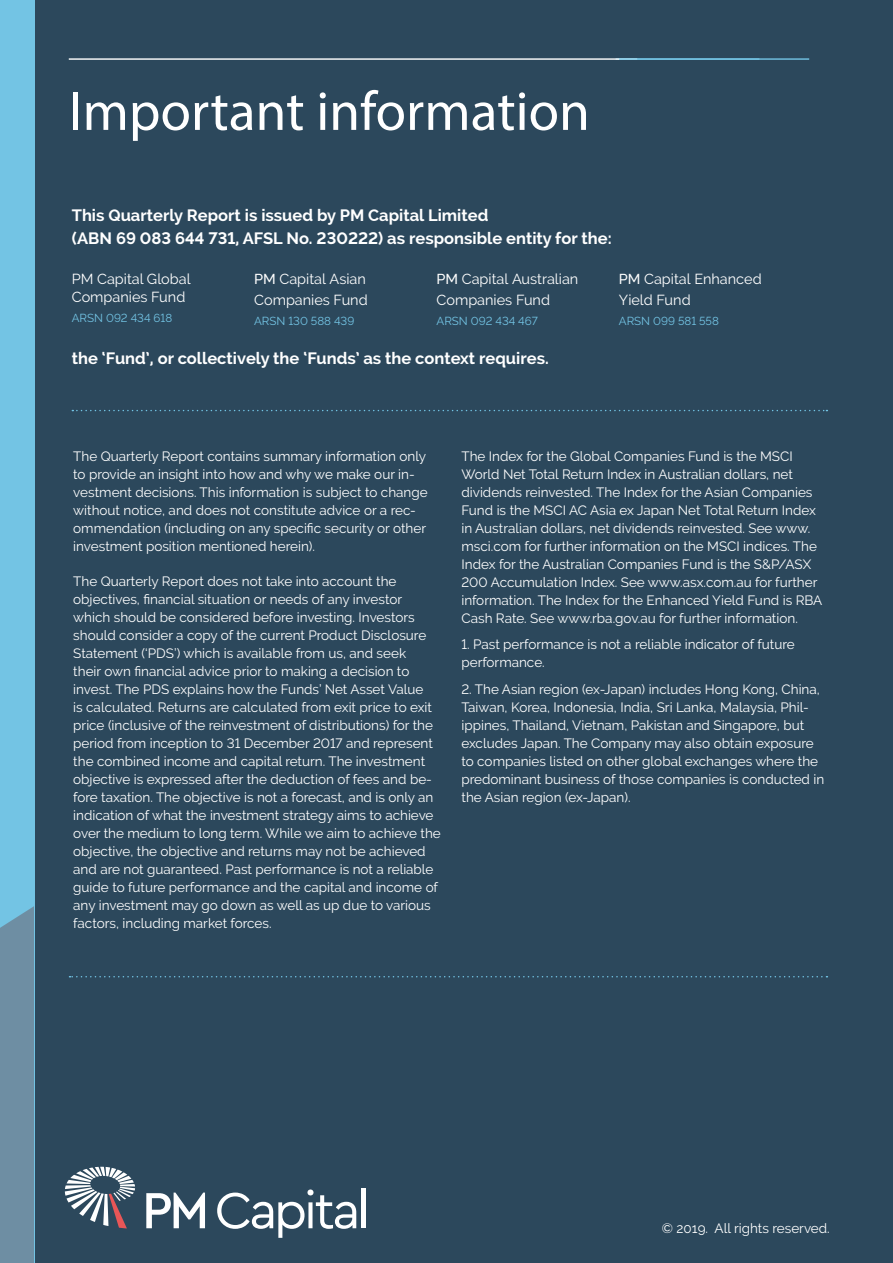
<style>
.page{position:relative;width:893px;height:1263px;background:#2c485c}
.page>*{position:absolute;margin:0;border:0;box-sizing:border-box;transform-origin:0 0}
.t1{font:55.5px "Myriad Pro";color:#fff}
.t2{font:700 16.5px/22.5px "Raleway";color:#fff}
.t3{font:14.4px/20.2px "Raleway";color:#fff}
.t4{font:13.5px/18px "Raleway";color:#fff}
.t5{font:11.55px "Raleway";color:#73c4e4}
.s1{font-weight:500}
</style>
<div class="page">
<div style="left:0;top:0;width:34px;height:1263px;background:#73c4e4"></div>
<svg style="left:146px;top:1192px;width:59px;height:36px"></svg>
<svg style="left:217px;top:1189px;width:139px;height:49px"></svg>
<hr style="left:362px;top:1188px;width:4px;height:40px;background:#fff">
<svg style="left:65px;top:1167px;width:70px;height:61px"></svg>
<div style="left:0;top:906px;width:34px;height:357px;background:#6e8ea3"></div>
<svg style="left:72px;top:410px;width:755px;height:1px"></svg>
<hr style="left:69px;top:58px;width:568px;height:2px;background:#fff">
<hr style="left:619px;top:58px;width:190px;height:2px;background:#73c4e4">
<svg style="left:69px;top:976px;width:758px;height:1px"></svg>
<p class="t1" style="left:69px;top:77px;width:523px">Important information</p>
<p class="t2" style="left:72px;top:204px;width:541px">This Quarterly Report is issued by PM Capital Limited<br>(ABN 69 083 644 731, AFSL No. 230222) as responsible entity for the:</p>
<p class="t3" style="left:72px;top:270px;width:120px;line-height:17.4px">PM Capital Global<br>Companies Fund</p>
<p class="t5" style="left:72px;top:311px;width:102px">ARSN 092 434 618</p>
<p class="t3" style="left:254px;top:269px;width:115px"><span class="s1">PM</span> Capital Asian<br>Companies Fund</p>
<p class="t5" style="left:254px;top:314px;width:102px">ARSN 130 588 439</p>
<p class="t3" style="left:436px;top:269px;width:143px"><span class="s1">PM</span> Capital Australian<br>Companies Fund</p>
<p class="t5" style="left:436px;top:314px;width:103px">ARSN 092 434 467</p>
<p class="t3" style="left:619px;top:269px;width:144px"><span class="s1">PM</span> Capital Enhanced<br>Yield Fund</p>
<p class="t5" style="left:619px;top:314px;width:101px">ARSN 099 581 558</p>
<p class="t2" style="left:72px;top:347px;width:478px">the ‘Fund’, or collectively the ‘Funds’ as the context requires.</p>
<p class="t4" style="left:73px;top:447px;width:356px">The Quarterly Report contains summary information only to provide an insight into how and why we make our in&shy;vestment decisions. This information is subject to change without notice, and does not constitute advice or a rec&shy;ommendation (including on any specific security or other investment position mentioned herein).</p>
<p class="t4" style="left:73px;top:572px;width:369px">The Quarterly Report does not take into account the objectives, financial situation or needs of any investor which should be considered before investing. Investors should consider a copy of the current Product Disclosure Statement (‘PDS’) which is available from us, and seek<br>their own financial advice prior to making a decision to invest. The PDS explains how the Funds’ Net Asset Value<br>is calculated. Returns are calculated from exit price to exit price (inclusive of the reinvestment of distributions) for the period from inception to 31 December 2017 and represent the combined income and capital return. The investment objective is expressed after the deduction of fees and be&shy;fore taxation. The objective is not a forecast, and is only an indication of what the investment strategy aims to achieve over the medium to long term. While we aim to achieve the objective, the objective and returns may not be achieved and are not guaranteed. Past performance is not a reliable guide to future performance and the capital and income of any investment may go down as well as up due to various factors, including market forces.</p>
<p class="t4" style="left:461px;top:447px;width:362px">The Index for the Global Companies Fund is the MSCI World Net Total Return Index in Australian dollars, net dividends reinvested. The Index for the Asian Companies Fund is the MSCI AC Asia ex Japan Net Total Return Index in Australian dollars, net dividends reinvested. See www. msci.com for further information on the MSCI indices. The Index for the Australian Companies Fund is the S&amp;P/ASX 200 Accumulation Index. See www.asx.com.au for further information. The Index for the Enhanced Yield Fund is RBA Cash Rate. See www.rba.gov.au for further information.</p>
<p class="t4" style="left:461px;top:635px;width:335px">1. Past performance is not a reliable indicator of future performance.</p>
<p class="t4" style="left:461px;top:680px;width:364px">2. The Asian region (ex-Japan) includes Hong Kong, China, Taiwan, Korea, Indonesia, India, Sri Lanka, Malaysia, Phil&shy;ippines, Thailand, Vietnam, Pakistan and Singapore, but excludes Japan. The Company may also obtain exposure to companies listed on other global exchanges where the predominant business of those companies is conducted in the Asian region (ex-Japan).</p>
<p class="t4" style="left:662px;top:1219px;width:169px">© 2019. All rights reserved.</p>
</div>
